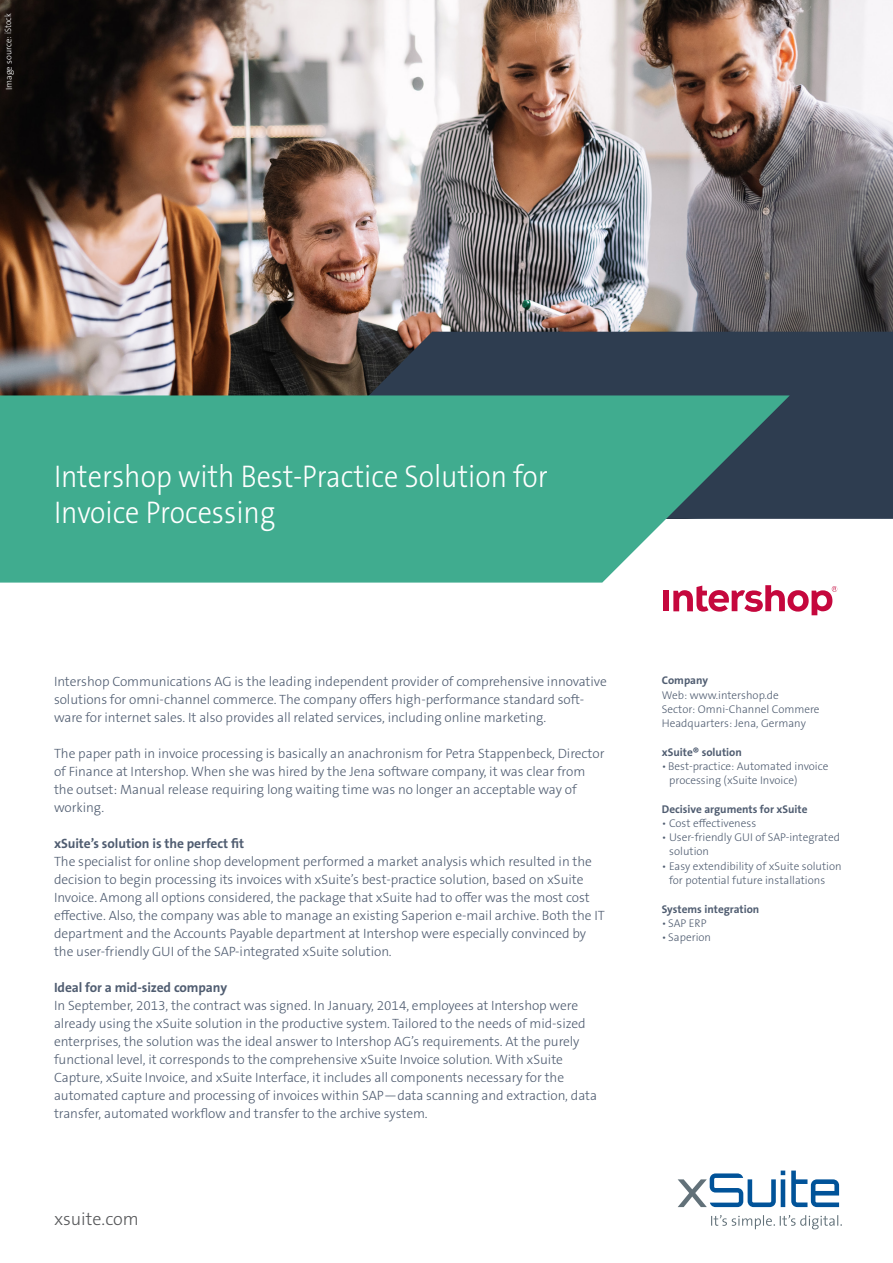
<style>
.page{position:relative;width:893px;height:1263px;background:#fff}
.page>*{position:absolute;margin:0;border:0;box-sizing:border-box;transform-origin:0 0}
.t1{font:300 31.5px "The Sans B W3";color:#fff;scale:.9 1}
.t2{font:300 18px "The Sans B W3";color:#57585a}
.t3{font:300 13.5px/18px "The Sans B W3";letter-spacing:-.005em;color:#505d71}
.t4{font:700 13.5px "The Sans B W7";letter-spacing:-.005em;color:#505d71}
.t5{font:300 11.25px/14.2px "The Sans B W3";color:#505d71}
.t6{font:700 11.25px "The Sans B W7";color:#505d71}
.t7{font:300 9px "The Sans B W3";color:#fff}
</style>
<div class="page">
<img style="left:0;top:0;width:893px;height:395px">
<svg style="left:711px;top:1215px;width:131px;height:14px"></svg>
<svg style="left:678px;top:1170px;width:161px;height:37px"></svg>
<svg style="left:246px;top:332px;width:647px;height:187px;background:#313b4a"></svg>
<div style="left:663px;top:591px;width:6px;height:20px;background:#c5073d"></div>
<svg style="left:673px;top:586px;width:56px;height:26px"></svg>
<svg style="left:737px;top:585px;width:100px;height:30px"></svg>
<svg style="left:0;top:395px;width:790px;height:188px;background:#4cab93"></svg>
<p class="t7" style="left:3px;top:90px;width:79px;rotate:-91deg">Image source: iStock</p>
<p class="t1" style="left:54px;top:456px;width:550px">Intershop with Best-Practice Solution for</p>
<p class="t1" style="left:54px;top:492px;width:247px">Invoice Processing</p>
<p class="t3" style="left:54px;top:673px;width:554px">Intershop Communications AG is the leading independent provider of comprehensive innovative solutions for omni-channel commerce. The company offers high-performance standard soft-</p>
<p class="t3" style="left:54px;top:709px;width:494px">ware for internet sales. It also provides all related services, including online marketing.</p>
<p class="t3" style="left:54px;top:745px;width:552px">The paper path in invoice processing is basically an anachronism for Petra Stappenbeck, Director of Finance at Intershop. When she was hired by the Jena software company, it was clear from the outset: Manual release requiring long waiting time was no longer an acceptable way of working.</p>
<p class="t4" style="left:54px;top:835px;width:192px">xSuite’s solution is the perfect fit</p>
<p class="t3" style="left:54px;top:853px;width:552px">The specialist for online shop development performed a market analysis which resulted in the decision to begin processing its invoices with xSuite’s best-practice solution, based on xSuite Invoice. Among all options considered, the package that xSuite had to offer was the most cost effective. Also, the company was able to manage an existing Saperion e-mail archive. Both the IT department and the Accounts Payable department at Intershop were especially convinced by the user-friendly GUI of the SAP-integrated xSuite solution.</p>
<p class="t4" style="left:54px;top:979px;width:175px">Ideal for a mid-sized company</p>
<p class="t3" style="left:54px;top:997px;width:544px">In September, 2013, the contract was signed. In January, 2014, employees at Intershop were already using the xSuite solution in the productive system. Tailored to the needs of mid-sized enterprises, the solution was the ideal answer to Intershop AG’s requirements. At the purely functional level, it corresponds to the comprehensive xSuite Invoice solution. With xSuite Capture, xSuite Invoice, and xSuite Interface, it includes all components necessary for the automated capture and processing of invoices within SAP—data scanning and extraction, data transfer, automated workflow and transfer to the archive system.</p>
<p class="t2" style="left:54px;top:1207px;width:86px">xsuite.com</p>
<p class="t6" style="left:662px;top:673px;width:48px">Company</p>
<p class="t5" style="left:662px;top:688px;width:119px">Web: www.intershop.de</p>
<p class="t5" style="left:662px;top:702px;width:159px">Sector: Omni-Channel Commere</p>
<p class="t5" style="left:662px;top:716px;width:146px">Headquarters: Jena, Germany</p>
<p class="t6" style="left:662px;top:745px;width:81px">xSuite® solution</p>
<p class="t5" style="left:669px;top:759px;width:161px;text-indent:-7px">• Best-practice: Automated invoice processing (xSuite Invoice)</p>
<p class="t6" style="left:662px;top:802px;width:147px">Decisive arguments for xSuite</p>
<p class="t5" style="left:662px;top:816px;width:96px">• Cost effectiveness</p>
<p class="t5" style="left:669px;top:830px;width:172px;text-indent:-7px">• User-friendly GUI of SAP-integrated solution</p>
<p class="t5" style="left:669px;top:859px;width:174px;text-indent:-7px">• Easy extendibility of xSuite solution for potential future installations</p>
<p class="t6" style="left:662px;top:901px;width:99px">Systems integration</p>
<p class="t5" style="left:662px;top:916px;width:46px">• SAP ERP</p>
<p class="t5" style="left:662px;top:930px;width:51px">• Saperion</p>
</div>
